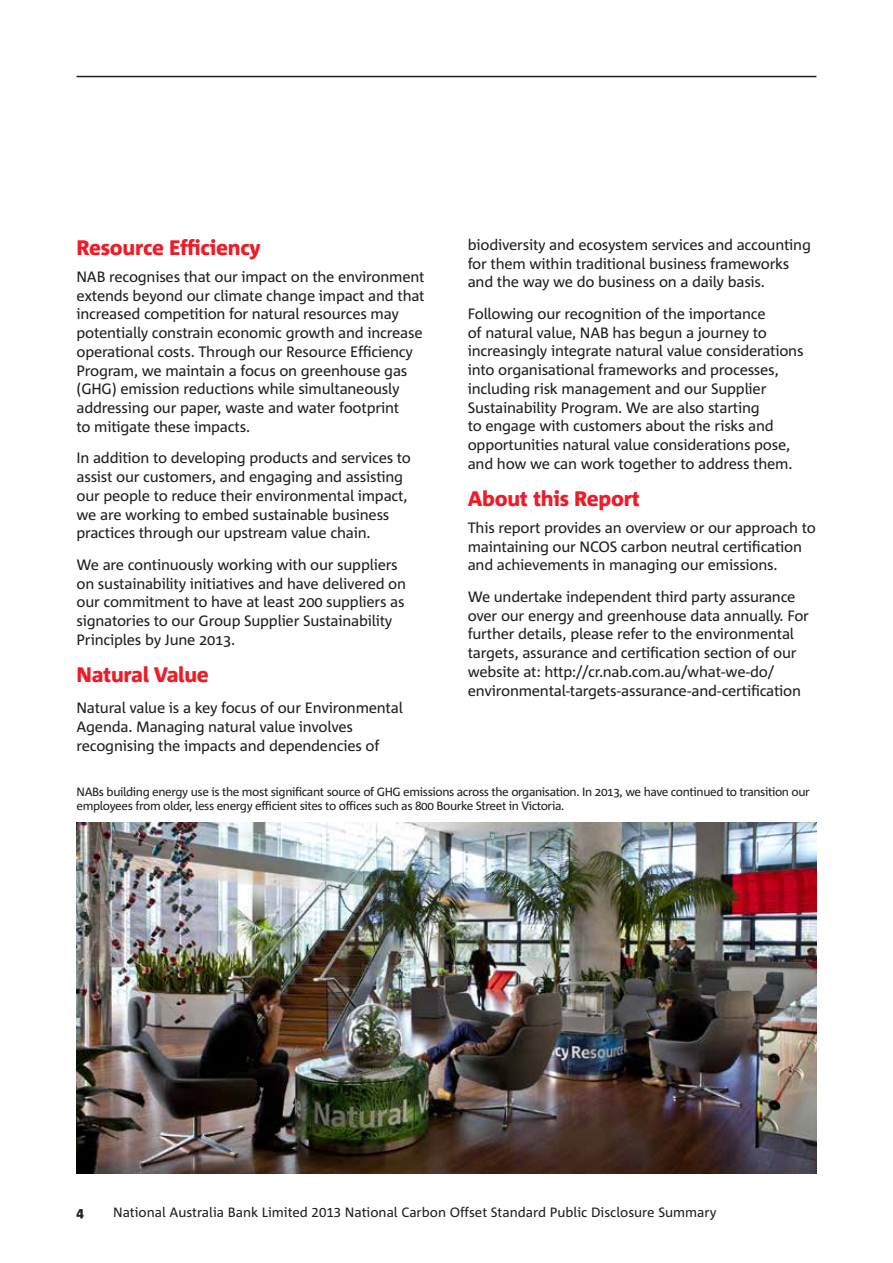
<style>
.page{position:relative;width:893px;height:1263px;background:#fff}
.page>*{position:absolute;margin:0;border:0;box-sizing:border-box;transform-origin:0 0}
.t1{font:800 21px "Corpid";letter-spacing:-.015em;color:#ee1c28}
.t2{font:15px/18.8px "Corpid";letter-spacing:-.015em;color:#231f20}
.t3{font:13.5px "Corpid";color:#231f20}
.t4{font:12px/13.5px "Corpid";letter-spacing:-.03em;color:#231f20}
.s1{font-family:"Corpid Caps"}
</style>
<div class="page">
<hr style="left:77px;top:76px;width:739px;height:1px;background:#231f20">
<img style="left:77px;top:823px;width:739px;height:351px">
<h1 class="t1" style="left:77px;top:236px;width:186px">Resource Efficiency</h1>
<p class="t2" style="left:77px;top:267px;width:350px">NAB recognises that our impact on the environment extends beyond our climate change impact and that increased competition for natural resources may potentially constrain economic growth and increase operational costs. Through our Resource Efficiency Program, we maintain a focus on greenhouse gas (GHG) emission reductions while simultaneously addressing our paper, waste and water footprint<br>to mitigate these impacts.</p>
<p class="t2" style="left:77px;top:449px;width:336px">In addition to developing products and services to assist our customers, and engaging and assisting our people to reduce their environmental impact, we are working to embed sustainable business practices through our upstream value chain.</p>
<p class="t2" style="left:77px;top:555px;width:331px">We are continuously working with our suppliers on sustainability initiatives and have delivered on our commitment to have at least 200 suppliers as signatories to our Group Supplier Sustainability Principles by June 2013.</p>
<h1 class="t1" style="left:77px;top:663px;width:134px">Natural Value</h1>
<p class="t2" style="left:77px;top:699px;width:328px">Natural value is a key focus of our Environmental<br>Agenda. Managing natural value involves recognising the impacts and dependencies of</p>
<p class="t2" style="left:468px;top:235px;width:345px">biodiversity and ecosystem services and accounting for them within traditional business frameworks and the way we do business on a daily basis.</p>
<p class="t2" style="left:468px;top:304px;width:337px">Following our recognition of the importance<br>of natural value, NAB has begun a journey to increasingly integrate natural value considerations into organisational frameworks and processes, including risk management and our Supplier Sustainability Program. We are also starting<br>to engage with customers about the risks and opportunities natural value considerations pose, and how we can work together to address them.</p>
<h1 class="t1" style="left:468px;top:487px;width:174px">About this Report</h1>
<p class="t2" style="left:468px;top:518px;width:350px">This report provides an overview or our approach to maintaining our NCOS carbon neutral certification and achievements in managing our emissions.</p>
<p class="t2" style="left:468px;top:587px;width:343px">We undertake independent third party assurance over our energy and greenhouse data annually. For further details, please refer to the environmental targets, assurance and certification section of our website at: http://cr.nab.com.au/what-we-do/ environmental-targets-assurance-and-certification</p>
<p class="t4" style="left:77px;top:786px;width:735px">NABs building energy use is the most significant source of GHG emissions across the organisation. In 2013, we have continued to transition our employees from older, less energy efficient sites to offices such as 800 Bourke Street in Victoria.</p>
<p class="t3" style="left:113px;top:1205px;width:605px">National Australia Bank Limited <span class="s1">2013</span> National Carbon Offset Standard Public Disclosure Summary</p>
</div>
